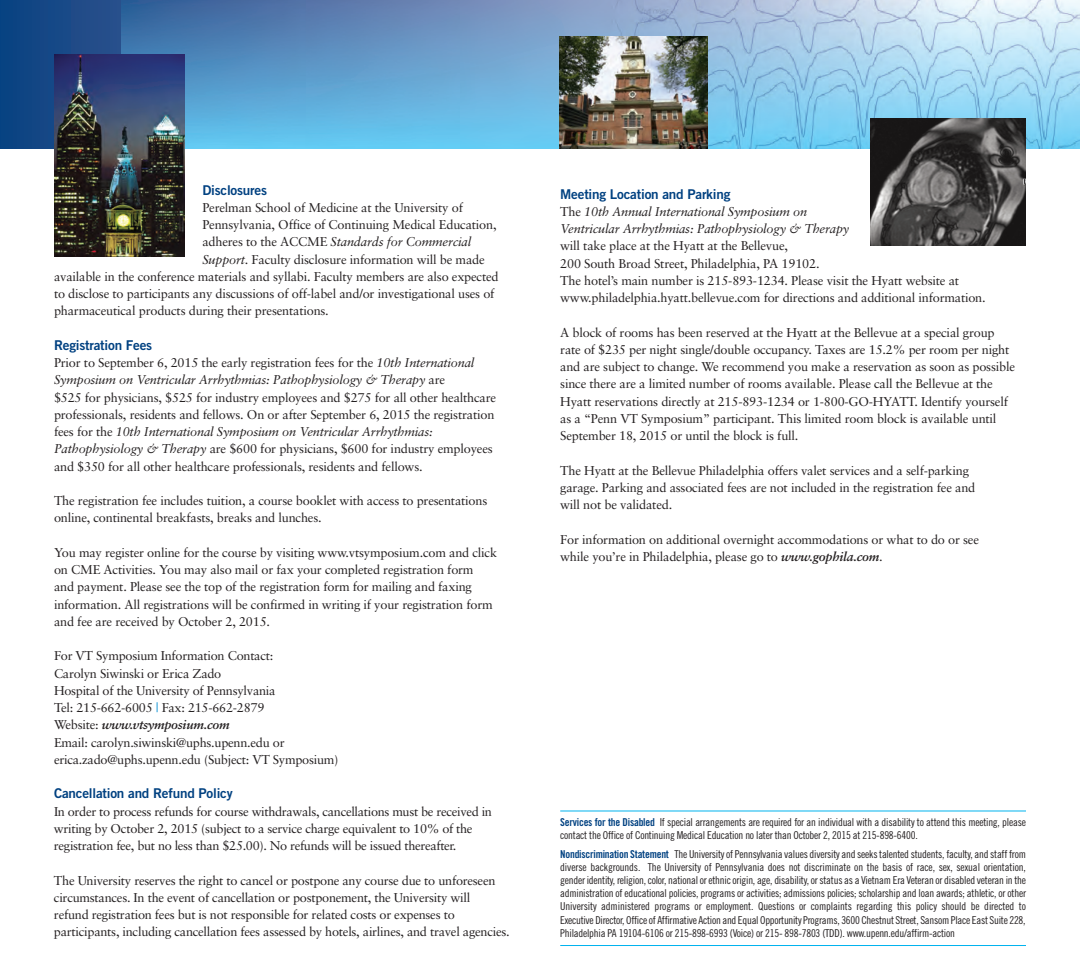
<style>
.page{position:relative;width:1080px;height:972px;background:#fff}
.page>*{position:absolute;margin:0;border:0;box-sizing:border-box;transform-origin:0 0}
.t1{font:13.5px "Trade Gothic Bold Two";letter-spacing:-.015em;color:#014181}
.t2{font:12.75px/17.2px "Sabon";letter-spacing:-.015em;color:#231f20}
.t3{font:italic 12.75px/17.2px "Sabon";letter-spacing:-.015em;color:#231f20}
.t4{font:10.8px/13px "Trade Gothic Cond Eighteen";letter-spacing:-.02em;color:#231f20}
.s1{font-style:normal}
.s2{font-style:italic}
.s3{color:#008cd2}
.s4{font-weight:700;font-style:italic}
.s5{font-family:"Trade Gothic Bold Cond Twenty";color:#014181}
</style>
<div class="page">
<hr style="left:560px;top:945px;width:466px;height:1px;background:#00b3ee">
<hr style="left:560px;top:811px;width:466px;height:1px;background:#00b3ee">
<svg style="left:0;top:0;width:122px;height:148px;background:#144785"></svg>
<img style="left:122px;top:0;width:958px;height:148px">
<img style="left:560px;top:36px;width:148px;height:112px">
<img style="left:871px;top:119px;width:155px;height:126px">
<img style="left:54px;top:54px;width:130px;height:202px">
<p class="t1" style="left:202px;top:185px;width:66px">Disclosures</p>
<p class="t2" style="left:202px;top:200px;width:262px">Perelman School of Medicine at the University of</p>
<p class="t2" style="left:202px;top:217px;width:296px">Pennsylvania, Office of Continuing Medical Education,</p>
<p class="t3" style="left:202px;top:234px;width:270px"><span class="s1">adheres to the ACCME</span> Standards for Commercial</p>
<p class="t2" style="left:202px;top:252px;width:284px"><span class="s2">Support</span>. Faculty disclosure information will be made</p>
<p class="t2" style="left:54px;top:269px;width:446px">available in the conference materials and syllabi. Faculty members are also expected</p>
<p class="t2" style="left:54px;top:286px;width:442px">to disclose to participants any discussions of off-label and/or investigational uses of</p>
<p class="t2" style="left:54px;top:303px;width:276px">pharmaceutical products during their presentations.</p>
<p class="t1" style="left:54px;top:340px;width:100px">Registration Fees</p>
<p class="t2" style="left:54px;top:355px;width:444px">Prior to September 6, 2015 the early registration fees for the <span class="s2">10th International Symposium on Ventricular Arrhythmias: Pathophysiology &amp; Therapy</span> are<br>$525 for physicians, $525 for industry employees and $275 for all other healthcare professionals, residents and fellows. On or after September 6, 2015 the registration fees for the <span class="s2">10th International Symposium on Ventricular Arrhythmias:<br>Pathophysiology &amp; Therapy</span> are $600 for physicians, $600 for industry employees and $350 for all other healthcare professionals, residents and fellows.</p>
<p class="t2" style="left:54px;top:493px;width:435px">The registration fee includes tuition, a course booklet with access to presentations online, continental breakfasts, breaks and lunches.</p>
<p class="t2" style="left:54px;top:545px;width:445px">You may register online for the course by visiting www.vtsymposium.com and click on CME Activities. You may also mail or fax your completed registration form<br>and payment. Please see the top of the registration form for mailing and faxing information. All registrations will be confirmed in writing if your registration form and fee are received by October 2, 2015.</p>
<p class="t2" style="left:54px;top:648px;width:286px">For VT Symposium Information Contact:<br>Carolyn Siwinski or Erica Zado<br>Hospital of the University of Pennsylvania<br>Tel: 215-662-6005 <span class="s3">|</span> Fax: 215-662-2879<br>Website: <span class="s4">www.vtsymposium.com<br></span>Email: carolyn.siwinski@uphs.upenn.edu or erica.zado@uphs.upenn.edu (Subject: VT Symposium)</p>
<p class="t1" style="left:54px;top:789px;width:180px">Cancellation and Refund Policy</p>
<p class="t2" style="left:54px;top:804px;width:440px">In order to process refunds for course withdrawals, cancellations must be received in writing by October 2, 2015 (subject to a service charge equivalent to 10% of the registration fee, but no less than $25.00). No refunds will be issued thereafter.</p>
<p class="t2" style="left:54px;top:873px;width:457px">The University reserves the right to cancel or postpone any course due to unforeseen circumstances. In the event of cancellation or postponement, the University will<br>refund registration fees but is not responsible for related costs or expenses to participants, including cancellation fees assessed by hotels, airlines, and travel agencies.</p>
<p class="t1" style="left:560px;top:189px;width:172px">Meeting Location and Parking</p>
<p class="t3" style="left:560px;top:204px;width:291px"><span class="s1">The</span> 10th Annual International Symposium on<br>Ventricular Arrhythmias: Pathophysiology &amp; Therapy</p>
<p class="t2" style="left:560px;top:238px;width:427px">will take place at the Hyatt at the Bellevue,<br>200 South Broad Street, Philadelphia, PA 19102.<br>The hotel’s main number is 215-893-1234. Please visit the Hyatt website at www.philadelphia.hyatt.bellevue.com for directions and additional information.</p>
<p class="t2" style="left:560px;top:325px;width:456px">A block of rooms has been reserved at the Hyatt at the Bellevue at a special group rate of $235 per night single/double occupancy. Taxes are 15.2% per room per night and are subject to change. We recommend you make a reservation as soon as possible since there are a limited number of rooms available. Please call the Bellevue at the Hyatt reservations directly at 215-893-1234 or 1-800-GO-HYATT. Identify yourself as a “Penn VT Symposium” participant. This limited room block is available until September 18, 2015 or until the block is full.</p>
<p class="t2" style="left:560px;top:463px;width:417px">The Hyatt at the Bellevue Philadelphia offers valet services and a self-parking garage. Parking and associated fees are not included in the registration fee and will not be validated.</p>
<p class="t2" style="left:560px;top:532px;width:420px">For information on additional overnight accommodations or what to do or see while you’re in Philadelphia, please go to <span class="s4">www.gophila.com</span>.</p>
<p class="t4" style="left:560px;top:817px;width:467px"><span class="s5">Services for the Disabled</span> If special arrangements are required for an individual with a disability to attend this meeting, please contact the Office of Continuing Medical Education no later than October 2, 2015 at 215-898-6400.</p>
<p class="t4" style="left:560px;top:849px;width:467px;text-align:justify"><span class="s5">Nondiscrimination Statement</span> The University of Pennsylvania values diversity and seeks talented students, faculty, and staff from diverse backgrounds. The University of Pennsylvania does not discriminate on the basis of race, sex, sexual orientation, gender identity, religion, color, national or ethnic origin, age, disability, or status as a Vietnam Era Veteran or disabled veteran in the administration of educational policies, programs or activities; admissions policies; scholarship and loan awards; athletic, or other University administered programs or employment. Questions or complaints regarding this policy should be directed to Executive Director, Office of Affirmative Action and Equal Opportunity Programs, 3600 Chestnut Street, Sansom Place East Suite 228, Philadelphia PA 19104-6106 or 215-898-6993 (Voice) or 215- 898-7803 (TDD). www.upenn.edu/affirm-action</p>
</div>
